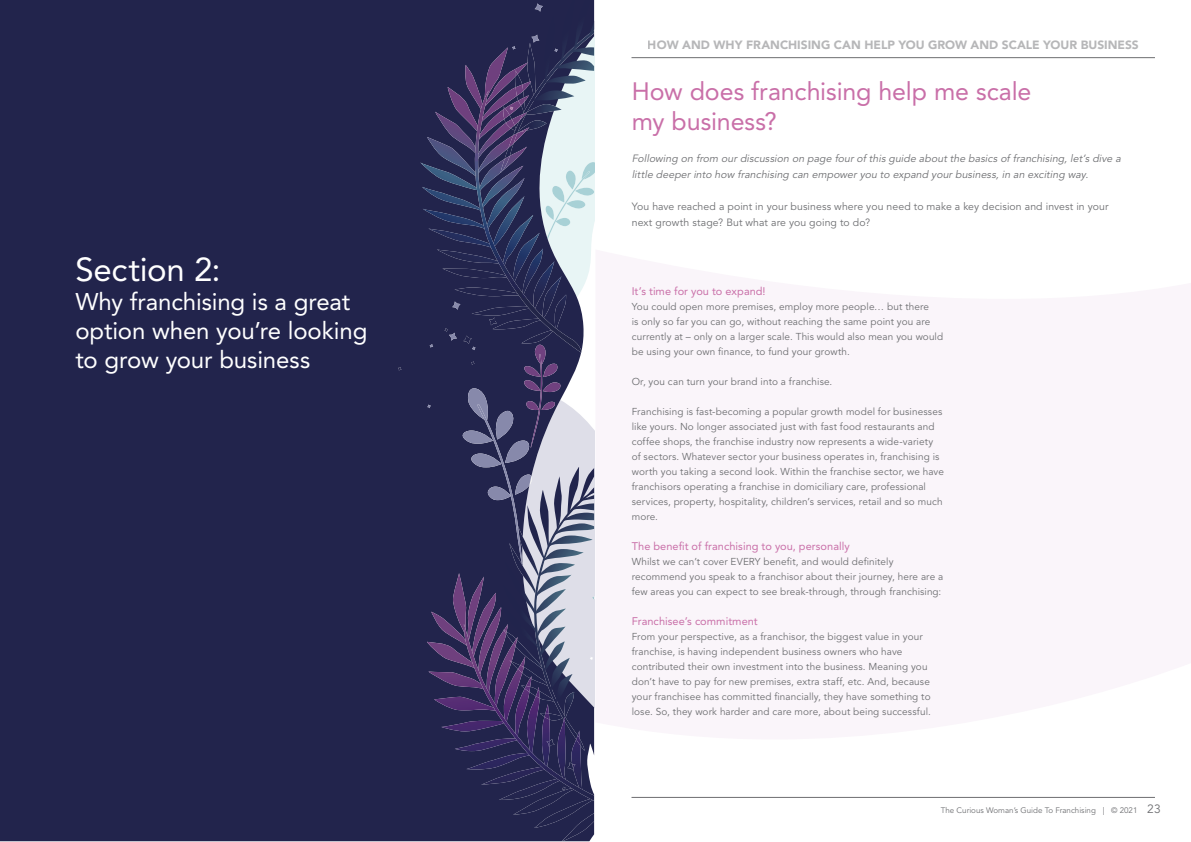
<style>
.page{position:relative;width:1191px;height:842px;background:#fff}
.page>*{position:absolute;margin:0;border:0;box-sizing:border-box;transform-origin:0 0}
.t1{font:33px "Avenir LT Pro";letter-spacing:-.01em;color:#fff}
.t2{font:25px/30px "Avenir LT Pro";letter-spacing:-.005em;color:#c96fa8}
.t3{font:24px/28.8px "Avenir LT Pro";letter-spacing:-.005em;color:#fff}
.t4{font:900 12px "Avenir";color:#6d6e71}
.t5{font:11px "Avenir LT Pro";letter-spacing:.005em;color:#c96fa8}
.t6{font:italic 10.5px/16px "Avenir LT Pro";letter-spacing:.02em;color:#6d6e71}
.t7{font:10.5px/16px "Avenir LT Pro";letter-spacing:.005em;color:#6d6e71}
.t8{font:10px/15px "Avenir LT Pro";letter-spacing:.01em;color:#6d6e71}
.t9{font:8px "Avenir LT Pro";color:#6d6e71}
.s1{font-size:12px}
</style>
<div class="page">
<hr style="left:631px;top:797px;width:524px;height:1px;background:#6d6e71">
<hr style="left:631px;top:57px;width:524px;height:1px;background:#6d6e71">
<div style="left:0;top:0;width:594px;height:841px;background:#22244c"></div>
<svg style="left:429px;top:344px;width:4px;height:4px"></svg>
<svg style="left:452px;top:301px;width:8px;height:9px"></svg>
<svg style="left:427px;top:404px;width:4px;height:4px"></svg>
<img style="left:471px;top:306px;width:4px;height:10px">
<img style="left:454px;top:287px;width:21px;height:9px">
<img style="left:442px;top:268px;width:33px;height:10px">
<img style="left:436px;top:249px;width:39px;height:15px">
<img style="left:428px;top:229px;width:47px;height:19px">
<img style="left:422px;top:210px;width:53px;height:19px">
<img style="left:422px;top:190px;width:53px;height:20px">
<img style="left:420px;top:163px;width:55px;height:27px">
<img style="left:427px;top:137px;width:48px;height:39px">
<img style="left:435px;top:112px;width:40px;height:41px">
<img style="left:447px;top:87px;width:28px;height:44px">
<img style="left:482px;top:81px;width:3px;height:9px">
<img style="left:464px;top:65px;width:18px;height:45px">
<svg style="left:500px;top:0;width:94px;height:239px;background:#565c7a"></svg>
<img style="left:485px;top:47px;width:23px;height:43px">
<img style="left:475px;top:90px;width:106px;height:228px">
<img style="left:561px;top:813px;width:33px;height:28px">
<img style="left:534px;top:801px;width:59px;height:27px">
<img style="left:513px;top:801px;width:61px;height:14px">
<img style="left:441px;top:721px;width:3px;height:10px">
<img style="left:433px;top:697px;width:11px;height:14px">
<img style="left:428px;top:671px;width:16px;height:18px">
<img style="left:426px;top:642px;width:18px;height:26px">
<img style="left:431px;top:612px;width:13px;height:34px">
<img style="left:464px;top:751px;width:130px;height:50px">
<svg style="left:444px;top:318px;width:150px;height:433px;background:#59577a"></svg>
<h1 class="t1" style="left:75px;top:250px;width:147px">Section 2:</h1>
<h3 class="t3" style="left:75px;top:287px;width:293px">Why franchising is a great option when you’re looking to grow your business</h3>
<p class="t4" style="left:648px;top:35px;width:492px">HOW AND WHY FRANCHISING CAN HELP YOU GROW AND SCALE YOUR BUSINESS</p>
<h2 class="t2" style="left:632px;top:76px;width:401px">How does franchising help me scale my business?</h2>
<p class="t6" style="left:632px;top:150px;width:493px">Following on from our discussion on page four of this guide about the basics of franchising, let’s dive a little deeper into how franchising can empower you to expand your business, in an exciting way.</p>
<p class="t7" style="left:632px;top:198px;width:478px">You have reached a point in your business where you need to make a key decision and invest in your next growth stage? But what are you going to do?</p>
<p class="t5" style="left:632px;top:284px;width:135px">It’s time for you to expand!</p>
<p class="t8" style="left:632px;top:299px;width:313px">You could open more premises, employ more people… but there<br>is only so far you can go, without reaching the same point you are currently at – only on a larger scale. This would also mean you would be using your own finance, to fund your growth.</p>
<p class="t8" style="left:632px;top:374px;width:202px">Or, you can turn your brand into a franchise.</p>
<p class="t8" style="left:632px;top:404px;width:314px">Franchising is fast-becoming a popular growth model for businesses like yours. No longer associated just with fast food restaurants and coffee shops, the franchise industry now represents a wide-variety of sectors. Whatever sector your business operates in, franchising is worth you taking a second look. Within the franchise sector, we have franchisors operating a franchise in domiciliary care, professional services, property, hospitality, children’s services, retail and so much more.</p>
<p class="t5" style="left:632px;top:539px;width:219px">The benefit of franchising to you, personally</p>
<p class="t8" style="left:632px;top:554px;width:313px">Whilst we can’t cover EVERY benefit, and would definitely recommend you speak to a franchisor about their journey, here are a few areas you can expect to see break-through, through franchising:</p>
<p class="t5" style="left:632px;top:614px;width:128px">Franchisee’s commitment</p>
<p class="t8" style="left:632px;top:629px;width:300px">From your perspective, as a franchisor, the biggest value in your franchise, is having independent business owners who have contributed their own investment into the business. Meaning you don’t have to pay for new premises, extra staff, etc. And, because your franchisee has committed financially, they have something to lose. So, they work harder and care more, about being successful.</p>
<p class="t9" style="left:941px;top:805px;width:221px">The Curious Woman’s Guide To Franchising | © 2021 <span class="s1">23</span></p>
</div>
